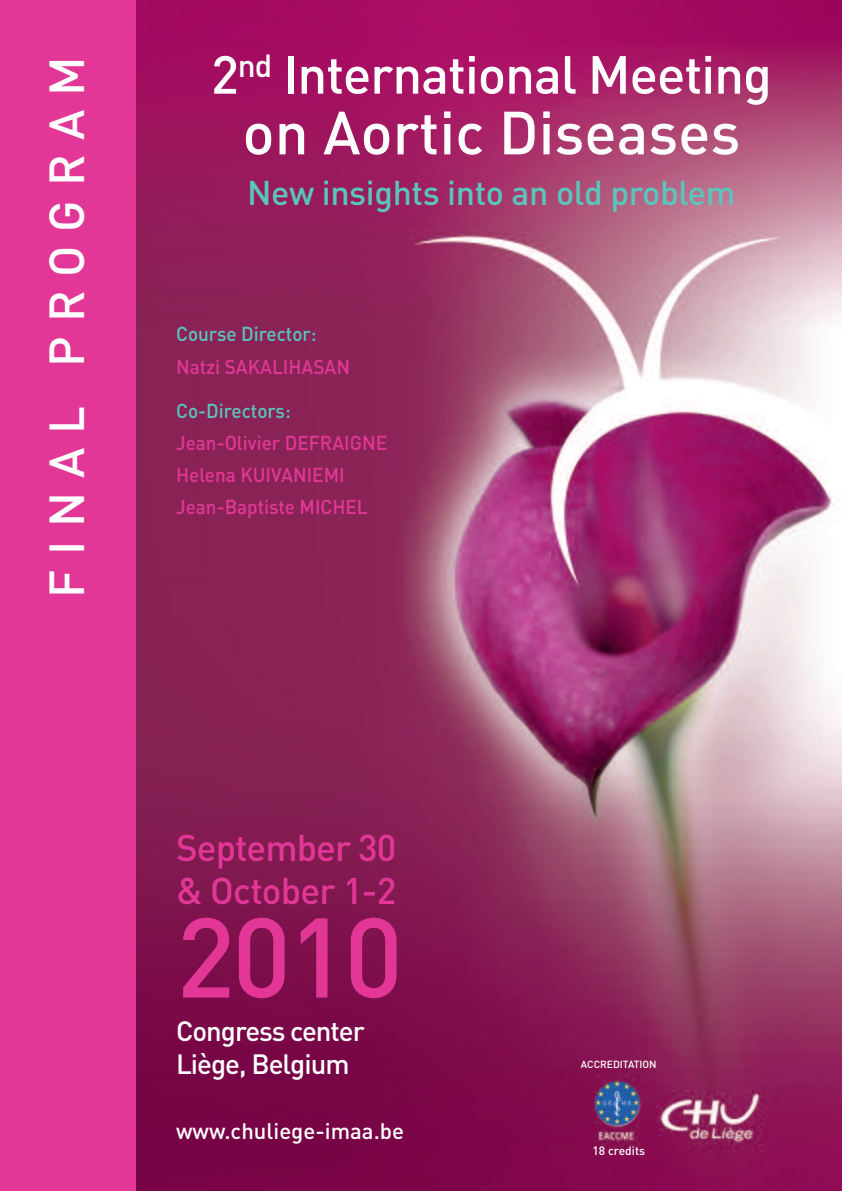
<style>
.page{position:relative;width:842px;height:1191px;background:#fff}
.page>*{position:absolute;margin:0;border:0;box-sizing:border-box;transform-origin:0 0}
.t1{font:500 111.2px "DIN";color:#e23796}
.t2{font:500 60px "DIN";color:#fff}
.t3{font:500 52.8px "DIN";letter-spacing:-.02em;color:#fff}
.t4{font:500 48.6px "DIN";letter-spacing:.285em;color:#fff}
.t5{font:500 36.8px/42.6px "DIN";letter-spacing:-.025em;color:#e23796}
.t6{font:500 34px "DIN";letter-spacing:-.01em;color:#5bc4bc}
.t7{font:500 27.6px/32.8px "DIN";letter-spacing:-.035em;color:#fff}
.t8{font:500 22.2px "DIN";color:#fff}
.t9{font:500 20px/32px "DIN";color:#e23796;scale:.95 1}
.t10{font:500 20px "DIN";color:#5bc4bc;scale:.95 1}
.t11{font:500 12px "DIN";color:#fff}
.t12{font:500 10.2px "DIN";color:#fff}
</style>
<div class="page">
<img style="left:136px;top:0;width:706px;height:1191px">
<div style="left:0;top:0;width:136px;height:1191px;background:#e23796"></div>
<h3 class="t4" style="left:39px;top:597px;width:542px;rotate:-90deg">FINAL PROGRAM</h3>
<h3 class="t3" style="left:211px;top:45px;width:562px">2<sup>nd</sup> International Meeting</h3>
<h2 class="t2" style="left:242px;top:99px;width:499px">on Aortic Diseases</h2>
<h3 class="t6" style="left:247px;top:174px;width:490px">New insights into an old problem</h3>
<p class="t10" style="left:176px;top:322px;width:149px">Course Director:</p>
<p class="t9" style="left:176px;top:351px;width:185px">Natzi SAKALIHASAN</p>
<p class="t10" style="left:176px;top:399px;width:122px">Co-Directors:</p>
<p class="t9" style="left:176px;top:427px;width:224px">Jean-Olivier DEFRAIGNE<br>Helena KUIVANIEMI<br>Jean-Baptiste MICHEL</p>
<h3 class="t5" style="left:176px;top:827px;width:222px">September 30 &amp; October 1-2</h3>
<h1 class="t1" style="left:176px;top:894px;width:229px">2010</h1>
<h3 class="t7" style="left:176px;top:1015px;width:190px">Congress center<br>Liège, Belgium</h3>
<p class="t8" style="left:176px;top:1118px;width:229px">www.chuliege-imaa.be</p>
<p class="t12" style="left:581px;top:1058px;width:77px">ACCREDITATION</p>
<p class="t11" style="left:592px;top:1144px;width:54px">18 credits</p>
</div>
